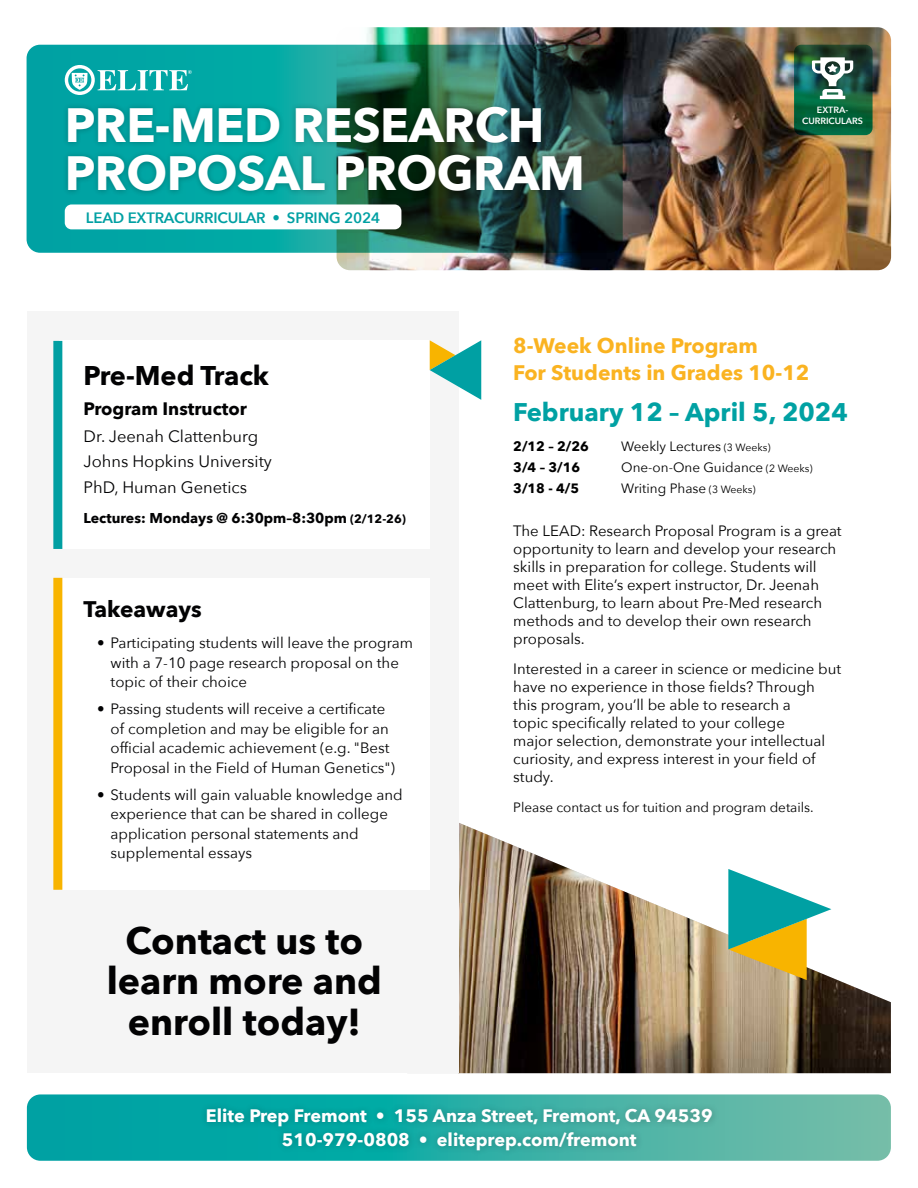
<style>
.page{position:relative;width:918px;height:1188px;background:#fff}
.page>*{position:absolute;margin:0;border:0;box-sizing:border-box;transform-origin:0 0}
.t1{font:700 48px/48px "Avenir Next";letter-spacing:-.01em;color:#fff}
.t2{font:700 37.5px/40.5px "Avenir Next";color:#020203;text-align:center}
.t3{font:700 27px "Avenir Next";letter-spacing:-.01em;color:#020203}
.t4{font:700 25.5px "Avenir Next";color:#00a1a3}
.t5{font:700 22.5px "Avenir Next";color:#020203}
.t6{font:700 21px/27px "Avenir Next";color:#fab321}
.t7{font:700 18px/24px "Avenir Next";color:#fff;text-align:center}
.t8{font:700 18px "Avenir Next";color:#020203}
.t9{font:16.5px/25.5px "Avenir Next";color:#020203}
.t10{font:15px/18px "Avenir Next";color:#000}
.t11{font:15px/19.5px "Avenir Next";color:#020203}
.t12{font:600 15px "Avenir Next";letter-spacing:-.01em;color:#00a0a3}
.t13{font:700 14.25px "Avenir Next";color:#020203}
.t14{font:13.5px "Avenir Next";color:#000}
.t15{font:700 13.5px "Avenir Next";color:#000}
.t16{font:600 9px/10.8px "Avenir Next";color:#fff;text-align:center}
.s1{font-size:12px}
.s2{font-weight:700}
.s3{font-size:10.5px}
</style>
<div class="page">
<img style="left:459px;top:823px;width:432px;height:250px">
<svg style="left:728px;top:869px;width:103px;height:111px"></svg>
<img style="left:337px;top:27px;width:554px;height:243px">
<div style="left:27px;top:312px;width:432px;height:761px;background:#f5f5f5"></div>
<svg style="left:27px;top:1094px;width:864px;height:67px;background:#36b0a8"></svg>
<svg style="left:794px;top:45px;width:79px;height:90px;background:#0f5a3c"></svg>
<svg style="left:812px;top:57px;width:41px;height:42px"></svg>
<div style="left:59px;top:578px;width:371px;height:312px;background:#fff"></div>
<div style="left:59px;top:341px;width:371px;height:208px;background:#fff"></div>
<img style="left:27px;top:45px;width:596px;height:208px;border-radius:14px">
<div style="left:65px;top:204px;width:336px;height:25px;background:#fff;border-radius:7px"></div>
<div style="left:62px;top:101px;width:526px;height:96px;background:#000;opacity:.25"></div>
<svg style="left:65px;top:65px;width:127px;height:30px"></svg>
<div style="left:53px;top:341px;width:9px;height:208px;background:#019fa2"></div>
<div style="left:53px;top:578px;width:9px;height:312px;background:#f8b400"></div>
<svg style="left:430px;top:340px;width:51px;height:60px"></svg>
<div style="left:199px;top:1101px;width:521px;height:56px;background:#000;opacity:.25"></div>
<h1 class="t1" style="left:65px;top:101px;width:522px">PRE-MED RESEARCH<br>PROPOSAL PROGRAM</h1>
<p class="t12" style="left:86px;top:205px;width:296px">LEAD EXTRACURRICULAR • SPRING 2024</p>
<p class="t16" style="left:802px;top:104px;width:63px">EXTRA-<br>CURRICULARS</p>
<h3 class="t3" style="left:84px;top:352px;width:187px">Pre-Med Track</h3>
<p class="t8" style="left:84px;top:393px;width:165px">Program Instructor</p>
<p class="t9" style="left:84px;top:423px;width:190px">Dr. Jeenah Clattenburg<br>Johns Hopkins University<br>PhD, Human Genetics</p>
<p class="t13" style="left:84px;top:506px;width:324px">Lectures: Mondays @ 6:30pm–8:30pm <span class="s1">(2/12-26)</span></p>
<h3 class="t5" style="left:84px;top:590px;width:120px">Takeaways</h3>
<p class="t11" style="left:111px;top:633px;width:304px;text-indent:-14px"><span class="s2">•</span> Participating students will leave the program with a 7-10 page research proposal on the topic of their choice</p>
<p class="t11" style="left:111px;top:699px;width:286px;text-indent:-14px"><span class="s2">•</span> Passing students will receive a certificate of completion and may be eligible for an official academic achievement (e.g. "Best Proposal in the Field of Human Genetics")</p>
<p class="t11" style="left:111px;top:784px;width:294px;text-indent:-14px"><span class="s2">•</span> Students will gain valuable knowledge and experience that can be shared in college application personal statements and supplemental essays</p>
<h2 class="t2" style="left:107px;top:920px;width:277px">Contact us to learn more and enroll today!</h2>
<h3 class="t6" style="left:513px;top:331px;width:298px">8-Week Online Program<br>For Students in Grades 10-12</h3>
<h3 class="t4" style="left:513px;top:390px;width:336px">February 12 – April 5, 2024</h3>
<p class="t15" style="left:513px;top:435px;width:77px">2/12 – 2/26</p>
<p class="t14" style="left:621px;top:435px;width:151px">Weekly Lectures <span class="s3">(3 Weeks)</span></p>
<p class="t15" style="left:513px;top:456px;width:68px">3/4 – 3/16</p>
<p class="t14" style="left:621px;top:456px;width:193px">One-on-One Guidance <span class="s3">(2 Weeks)</span></p>
<p class="t15" style="left:513px;top:477px;width:67px">3/18 - 4/5</p>
<p class="t14" style="left:621px;top:477px;width:136px">Writing Phase <span class="s3">(3 Weeks)</span></p>
<p class="t10" style="left:513px;top:521px;width:330px">The LEAD: Research Proposal Program is a great opportunity to learn and develop your research skills in preparation for college. Students will meet with Elite’s expert instructor, Dr. Jeenah Clattenburg, to learn about Pre-Med research methods and to develop their own research proposals.</p>
<p class="t10" style="left:513px;top:659px;width:329px">Interested in a career in science or medicine but have no experience in those fields? Through this program, you’ll be able to research a<br>topic specifically related to your college<br>major selection, demonstrate your intellectual curiosity, and express interest in your field of study.</p>
<p class="t14" style="left:513px;top:795px;width:302px">Please contact us for tuition and program details.</p>
<p class="t7" style="left:206px;top:1103px;width:508px">Elite Prep Fremont • 155 Anza Street, Fremont, CA 94539<br>510-979-0808 • eliteprep.com/fremont</p>
</div>
